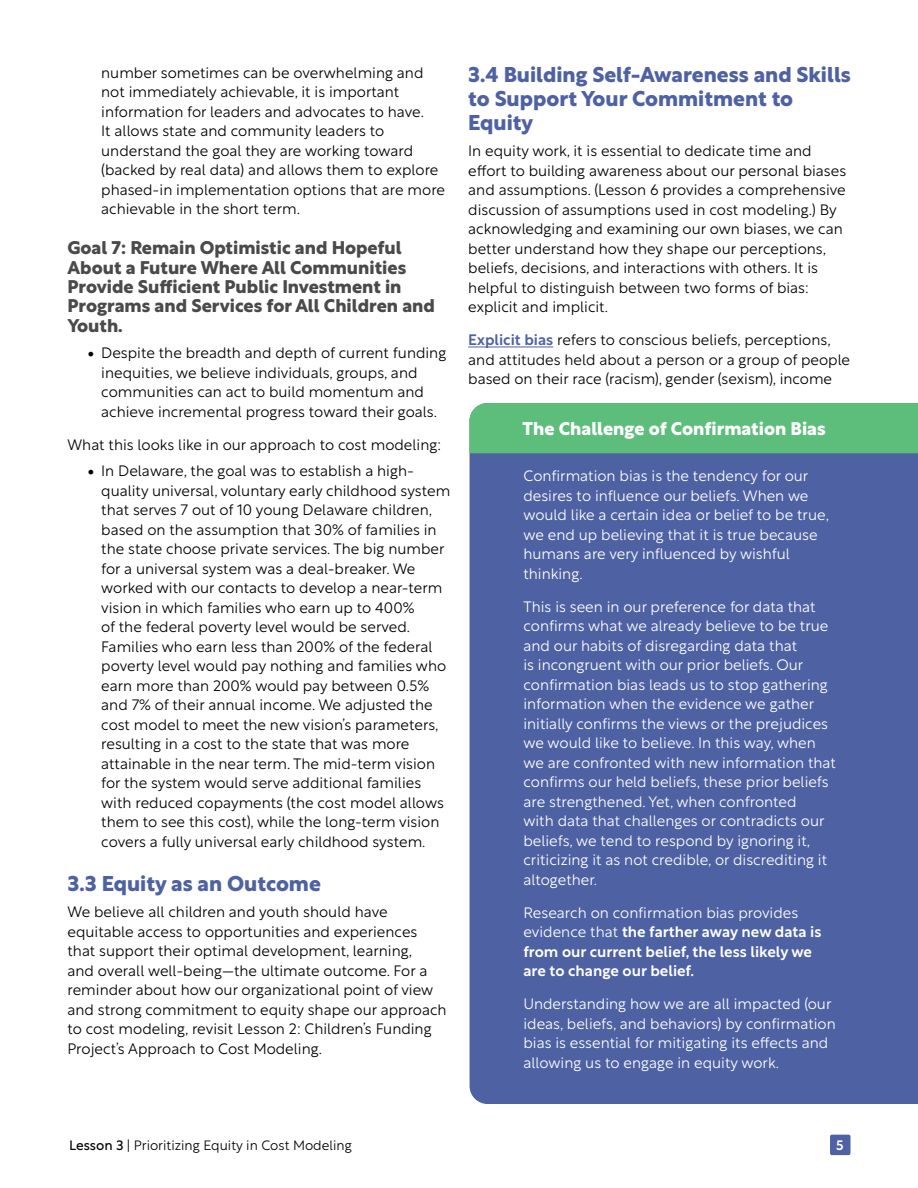
<style>
.page{position:relative;width:918px;height:1188px;background:#fff}
.page>*{position:absolute;margin:0;border:0;box-sizing:border-box;transform-origin:0 0}
.t1{font:700 21px/24px "Rustica";color:#4e62a3}
.t2{font:700 18px/19.5px "Rustica";color:#4a4a4b}
.t3{font:700 18px "Rustica";color:#fff}
.t4{font:300 15px/19.5px "Rustica";color:#000}
.t5{font:300 15px/19.5px "Rustica";color:#fff}
.t6{font:500 15px/19.5px "Rustica";color:#fff}
.t7{font:300 13.5px "Rustica";color:#000}
.t8{font:500 13.5px "Rustica";color:#fff}
.s1{font-weight:500;color:#4e62a3}
.s2{font-weight:300}
.s3{font-weight:400}
</style>
<div class="page">
<hr style="left:468px;top:347px;width:85px;height:1px;background:#4e62a3">
<div style="left:830px;top:1135px;width:21px;height:20px;background:#4e62a3;border-radius:2px"></div>
<div style="left:470px;top:453px;width:448px;height:651px;background:#4e62a3"></div>
<div style="left:469px;top:403px;width:449px;height:50px;background:#5dbe7b"></div>
<p class="t4" style="left:101px;top:61px;width:345px">number sometimes can be overwhelming and not immediately achievable, it is important information for leaders and advocates to have.<br>It allows state and community leaders to understand the goal they are working toward (backed by real data) and allows them to explore phased-in implementation options that are more achievable in the short term.</p>
<p class="t2" style="left:68px;top:236px;width:369px">Goal 7: Remain Optimistic and Hopeful About a Future Where All Communities Provide Sufficient Public Investment in Programs and Services for All Children and Youth.</p>
<p class="t4" style="left:101px;top:342px;width:347px">Despite the breadth and depth of current funding inequities, we believe individuals, groups, and communities can act to build momentum and achieve incremental progress toward their goals.</p>
<p class="t4" style="left:68px;top:430px;width:375px;line-height:26.2px;text-align:center">What this looks like in our approach to cost modeling:<br>In Delaware, the goal was to establish a high-</p>
<p class="t4" style="left:101px;top:479px;width:351px">quality universal, voluntary early childhood system that serves 7 out of 10 young Delaware children, based on the assumption that 30% of families in the state choose private services. The big number for a universal system was a deal-breaker. We worked with our contacts to develop a near-term vision in which families who earn up to 400%<br>of the federal poverty level would be served.<br>Families who earn less than 200% of the federal poverty level would pay nothing and families who earn more than 200% would pay between 0.5% and 7% of their annual income. We adjusted the cost model to meet the new vision’s parameters, resulting in a cost to the state that was more attainable in the near term. The mid-term vision for the system would serve additional families with reduced copayments (the cost model allows them to see this cost), while the long-term vision covers a fully universal early childhood system.</p>
<h1 class="t1" style="left:68px;top:869px;width:255px">3.3 Equity as an Outcome</h1>
<p class="t4" style="left:68px;top:900px;width:381px">We believe all children and youth should have equitable access to opportunities and experiences that support their optimal development, learning,<br>and overall well-being—the ultimate outcome. For a reminder about how our organizational point of view and strong commitment to equity shape our approach to cost modeling, revisit Lesson 2: Children’s Funding Project’s Approach to Cost Modeling.</p>
<h1 class="t1" style="left:468px;top:61px;width:384px">3.4 Building Self-Awareness and Skills to Support Your Commitment to<br>Equity</h1>
<p class="t4" style="left:468px;top:140px;width:379px">In equity work, it is essential to dedicate time and effort to building awareness about our personal biases and assumptions. (Lesson 6 provides a comprehensive discussion of assumptions used in cost modeling.) By acknowledging and examining our own biases, we can better understand how they shape our perceptions, beliefs, decisions, and interactions with others. It is helpful to distinguish between two forms of bias: explicit and implicit.</p>
<p class="t4" style="left:468px;top:329px;width:383px"><span class="s1">Explicit bias</span> refers to conscious beliefs, perceptions, and attitudes held about a person or a group of people based on their race (racism), gender (sexism), income</p>
<p class="t3" style="left:523px;top:413px;width:305px">The Challenge of Confirmation Bias</p>
<p class="t5" style="left:523px;top:465px;width:307px">Confirmation bias is the tendency for our desires to influence our beliefs. When we would like a certain idea or belief to be true, we end up believing that it is true because humans are very influenced by wishful thinking.</p>
<p class="t5" style="left:523px;top:595px;width:314px">This is seen in our preference for data that confirms what we already believe to be true and our habits of disregarding data that<br>is incongruent with our prior beliefs. Our confirmation bias leads us to stop gathering information when the evidence we gather initially confirms the views or the prejudices we would like to believe. In this way, when we are confronted with new information that confirms our held beliefs, these prior beliefs are strengthened. Yet, when confronted<br>with data that challenges or contradicts our beliefs, we tend to respond by ignoring it, criticizing it as not credible, or discrediting it altogether.</p>
<p class="t6" style="left:523px;top:901px;width:299px"><span class="s2">Research on confirmation bias provides evidence that</span> the farther away new data is from our current belief, the less likely we are to change our belief.</p>
<p class="t5" style="left:523px;top:993px;width:314px">Understanding how we are all impacted (our ideas, beliefs, and behaviors) by confirmation bias is essential for mitigating its effects and allowing us to engage in equity work.</p>
<p class="t7" style="left:69px;top:1133px;width:284px"><span class="s3">Lesson 3</span> | Prioritizing Equity in Cost Modeling</p>
<p class="t8" style="left:836px;top:1133px;width:9px">5</p>
</div>
